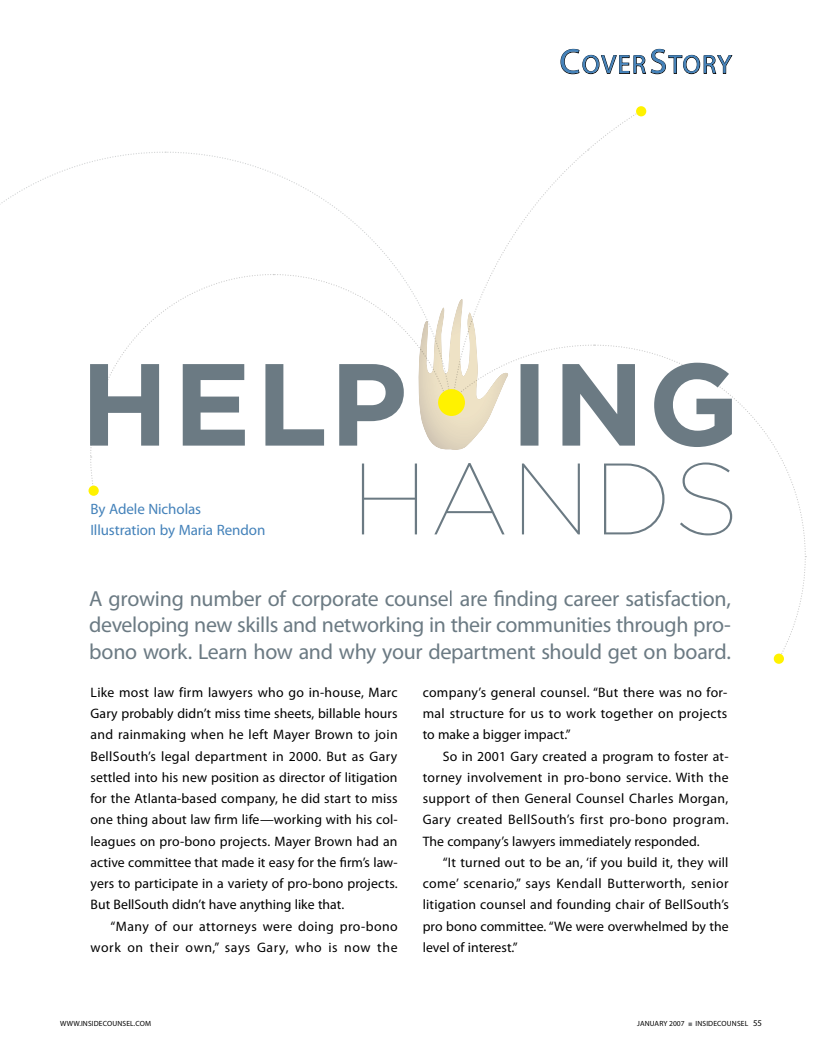
<style>
.page{position:relative;width:822px;height:1052px;background:#fff}
.page>*{position:absolute;margin:0;border:0;box-sizing:border-box;transform-origin:0 0}
.t1{font:26.25px "Myriad Pro";letter-spacing:.055em;color:#4482ba}
.t2{font:21.88px/26.2px "Myriad Pro";letter-spacing:-.015em;color:#6b7a83;text-align:justify}
.t3{font:15px/21.2px "Myriad Pro";letter-spacing:-.005em;color:#4482ba}
.t4{font:13.75px/21.2px "Myriad Pro";letter-spacing:.005em;color:#000;text-align:justify}
.t5{font:13.75px/21.2px "Myriad Pro";letter-spacing:.035em;color:#000;text-align:right}
.t6{font:7.5px "Myriad Pro";letter-spacing:.02em;color:#000}
.s1{font-size:35px}
.s2{color:#808284}
.s3{font-size:8.75px}
</style>
<div class="page">
<svg style="left:778px;top:556px;width:28px;height:103px"></svg>
<div style="left:773px;top:654px;width:10px;height:10px;background:#fff200;border-radius:50%"></div>
<svg style="left:560px;top:49px;width:172px;height:26px"></svg>
<svg style="left:587px;top:113px;width:56px;height:38px"></svg>
<svg style="left:89px;top:273px;width:643px;height:262px"></svg>
<div style="left:635px;top:106px;width:11px;height:10px;background:#fff200;border-radius:50%"></div>
<div style="left:438px;top:389px;width:27px;height:27px;background:#fff200;border-radius:50%"></div>
<p class="t3" style="left:90px;top:498px;width:176px">By Adele Nicholas<br>Illustration by Maria Rendon</p>
<h1 class="t1" style="left:559px;top:48px;width:173px"><span class="s1">C</span>over <span class="s1">S</span>tory</h1>
<h2 class="t2" style="left:89px;top:585px;width:643px">A growing number of corporate counsel are finding career satisfaction, developing new skills and networking in their communities through pro&shy;bono work. Learn how and why your department should get on board.</h2>
<p class="t4" style="left:90px;top:681px;width:308px">Like most law firm lawyers who go in-house, Marc Gary probably didn’t miss time sheets, billable hours and rainmaking when he left Mayer Brown to join BellSouth’s legal department in 2000. But as Gary settled into his new position as director of litigation for the Atlanta-based company, he did start to miss one thing about law firm life—working with his col&shy;leagues on pro-bono projects. Mayer Brown had an active committee that made it easy for the firm’s law&shy;yers to participate in a variety of pro-bono projects.<br>But BellSouth didn’t have anything like that.</p>
<p class="t5" style="left:90px;top:915px;width:308px">“Many of our attorneys were doing pro-bono work on their own,” says Gary, who is now the</p>
<p class="t4" style="left:422px;top:681px;width:306px">company’s general counsel. “But there was no for&shy;mal structure for us to work together on projects to make a bigger impact.”</p>
<p class="t4" style="left:422px;top:745px;width:307px;text-indent:20px">So in 2001 Gary created a program to foster at&shy;torney involvement in pro-bono service. With the support of then General Counsel Charles Morgan, Gary created BellSouth’s first pro-bono program.<br>The company’s lawyers immediately responded.</p>
<p class="t4" style="left:422px;top:851px;width:307px;text-indent:20px">“It turned out to be an, ‘if you build it, they will come’ scenario,” says Kendall Butterworth, senior litigation counsel and founding chair of BellSouth’s pro bono committee. “We were overwhelmed by the level of interest.”</p>
<p class="t6" style="left:60px;top:1019px;width:8px">www</p>
<p class="t6" style="left:79px;top:1019px;width:6px">.insi</p>
<p class="t6" style="left:94px;top:1019px;width:58px">decounsel.com</p>
<p class="t6" style="left:637px;top:1019px;width:126px">jan uary 2007 <span class="s2">■</span> Insi deCounsel <span class="s3">55</span></p>
</div>
